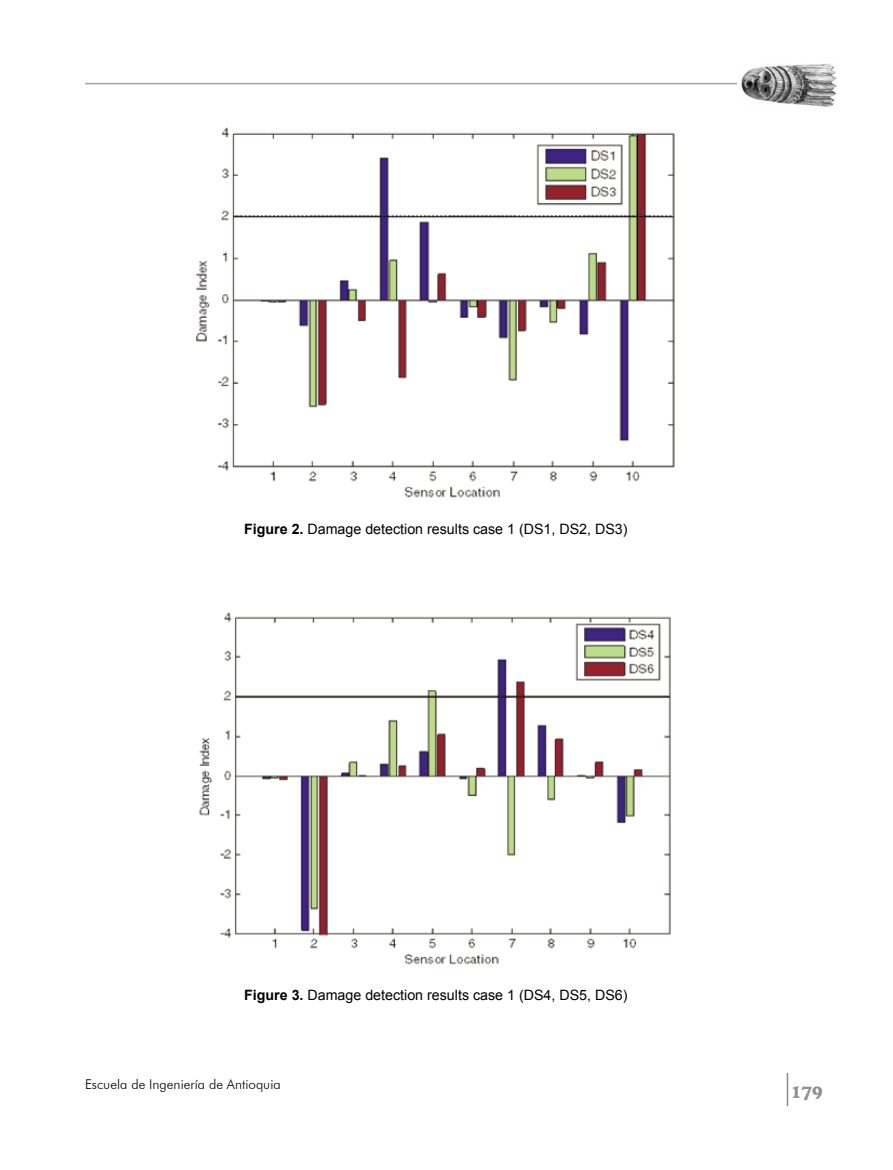
<style>
.page{position:relative;width:893px;height:1170px;background:#fff}
.page>*{position:absolute;margin:0;border:0;box-sizing:border-box;transform-origin:0 0}
.t1{font:700 18px "Cooper BT";color:#909090}
.t2{font:14.25px "Arial";color:#000}
.t3{font:300 13.5px "Futura BT";color:#000}
.s1{font-weight:700}
</style>
<div class="page">
<hr style="left:787px;top:1072px;width:1px;height:34px;background:#8b8b8b">
<hr style="left:85px;top:83px;width:652px;height:1px;background:#a6a6a6">
<img style="left:741px;top:64px;width:95px;height:44px">
<img style="left:196px;top:127px;width:479px;height:371px">
<img style="left:199px;top:612px;width:472px;height:353px">
<p class="t2" style="left:244px;top:519px;width:385px"><span class="s1">Figure 2.</span> Damage detection results case 1 (DS1, DS2, DS3)</p>
<p class="t2" style="left:244px;top:985px;width:385px"><span class="s1">Figure 3.</span> Damage detection results case 1 (DS4, DS5, DS6)</p>
<p class="t3" style="left:85px;top:1076px;width:197px">Escuela de Ingeniería de Antioquia</p>
<p class="t1" style="left:791px;top:1080px;width:34px">179</p>
</div>
